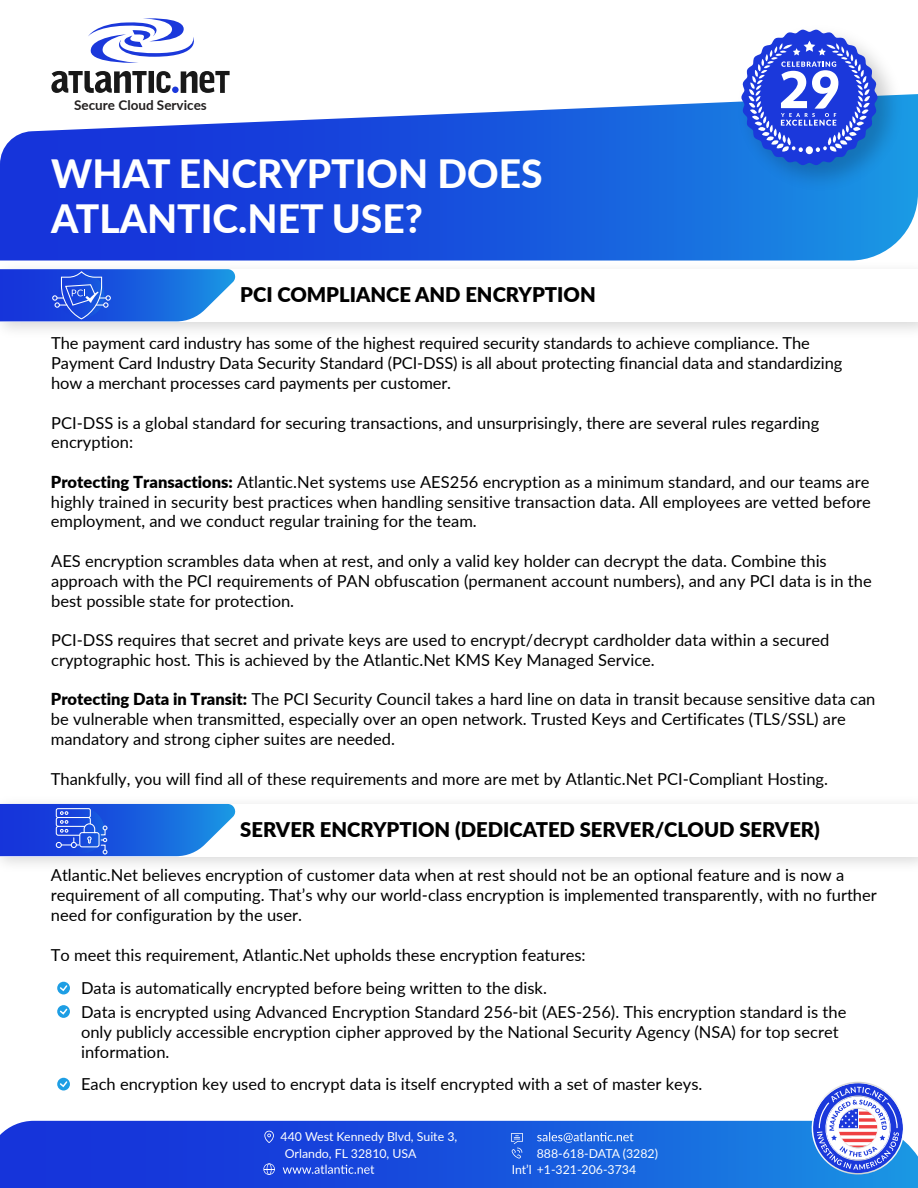
<style>
.page{position:relative;width:918px;height:1188px;background:#fff}
.page>*{position:absolute;margin:0;border:0;box-sizing:border-box;transform-origin:0 0}
.t1{font:800 39px/45px "Lato";color:#fff}
.t2{font:900 20.25px "Lato";color:#000}
.t3{font:16.5px/19.8px "Lato";color:#000}
.t4{font:700 13.5px "Lato";color:#221f1f}
.t5{font:12.3px/16.4px "Lato";color:#fff}
.s1{font-weight:900}
</style>
<div class="page">
<svg style="left:0;top:269px;width:236px;height:52px;background:#3169e0"></svg>
<svg style="left:0;top:804px;width:236px;height:52px;background:#3169e1"></svg>
<svg style="left:0;top:1121px;width:918px;height:67px;background:#1852dd"></svg>
<svg style="left:537px;top:1132px;width:96px;height:11px"></svg>
<svg style="left:283px;top:1165px;width:91px;height:9px"></svg>
<svg style="left:511px;top:1133px;width:12px;height:26px"></svg>
<svg style="left:264px;top:1131px;width:10px;height:12px"></svg>
<svg style="left:263px;top:1163px;width:12px;height:12px"></svg>
<svg style="left:806px;top:1081px;width:103px;height:98px"></svg>
<svg style="left:0;top:94px;width:918px;height:167px;background:#376ae1"></svg>
<svg style="left:157px;top:71px;width:14px;height:22px"></svg>
<svg style="left:51px;top:71px;width:96px;height:22px"></svg>
<div style="left:149px;top:71px;width:5px;height:22px;background:#181818"></div>
<svg style="left:181px;top:71px;width:49px;height:22px"></svg>
<svg style="left:88px;top:18px;width:106px;height:45px"></svg>
<div style="left:172px;top:87px;width:7px;height:6px;background:#1b38db;border-radius:50%"></div>
<svg style="left:57px;top:982px;width:13px;height:12px"></svg>
<svg style="left:58px;top:984px;width:11px;height:8px"></svg>
<svg style="left:57px;top:1005px;width:13px;height:13px"></svg>
<svg style="left:58px;top:1007px;width:11px;height:9px"></svg>
<svg style="left:57px;top:1078px;width:13px;height:13px"></svg>
<svg style="left:58px;top:1080px;width:11px;height:8px"></svg>
<img style="left:729px;top:29px;width:182px;height:171px">
<svg style="left:741px;top:30px;width:137px;height:135px"></svg>
<p class="t4" style="left:74px;top:96px;width:134px">Secure Cloud Services</p>
<h1 class="t1" style="left:51px;top:149px;width:493px">WHAT ENCRYPTION DOES<br>ATLANTIC.NET USE?</h1>
<p class="t2" style="left:240px;top:279px;width:357px">PCI COMPLIANCE AND ENCRYPTION</p>
<p class="t3" style="left:51px;top:333px;width:793px">The payment card industry has some of the highest required security standards to achieve compliance. The<br>Payment Card Industry Data Security Standard (PCI-DSS) is all about protecting financial data and standardizing how a merchant processes card payments per customer.</p>
<p class="t3" style="left:51px;top:412px;width:770px">PCI-DSS is a global standard for securing transactions, and unsurprisingly, there are several rules regarding encryption:</p>
<p class="t3" style="left:51px;top:471px;width:822px;text-align:justify"><span class="s1">Protecting Transactions:</span> Atlantic.Net systems use AES256 encryption as a minimum standard, and our teams are highly trained in security best practices when handling sensitive transaction data. All employees are vetted before employment, and we conduct regular training for the team.</p>
<p class="t3" style="left:51px;top:550px;width:822px">AES encryption scrambles data when at rest, and only a valid key holder can decrypt the data. Combine this approach with the PCI requirements of PAN obfuscation (permanent account numbers), and any PCI data is in the best possible state for protection.</p>
<p class="t3" style="left:51px;top:630px;width:780px">PCI-DSS requires that secret and private keys are used to encrypt/decrypt cardholder data within a secured cryptographic host. This is achieved by the Atlantic.Net KMS Key Managed Service.</p>
<p class="t3" style="left:51px;top:689px;width:826px"><span class="s1">Protecting Data in Transit:</span> The PCI Security Council takes a hard line on data in transit because sensitive data can be vulnerable when transmitted, especially over an open network. Trusted Keys and Certificates (TLS/SSL) are mandatory and strong cipher suites are needed.</p>
<p class="t3" style="left:51px;top:768px;width:779px">Thankfully, you will find all of these requirements and more are met by Atlantic.Net PCI-Compliant Hosting.</p>
<p class="t2" style="left:240px;top:814px;width:581px">SERVER ENCRYPTION (DEDICATED SERVER/CLOUD SERVER)</p>
<p class="t3" style="left:51px;top:865px;width:828px">Atlantic.Net believes encryption of customer data when at rest should not be an optional feature and is now a requirement of all computing. That’s why our world-class encryption is implemented transparently, with no further need for configuration by the user.</p>
<p class="t3" style="left:51px;top:944px;width:536px">To meet this requirement, Atlantic.Net upholds these encryption features:</p>
<p class="t3" style="left:81px;top:975px;width:767px;line-height:24px">Data is automatically encrypted before being written to the disk.<br>Data is encrypted using Advanced Encryption Standard 256-bit (AES-256). This encryption standard is the</p>
<p class="t3" style="left:81px;top:1021px;width:759px">only publicly accessible encryption cipher approved by the National Security Agency (NSA) for top secret information.</p>
<p class="t3" style="left:81px;top:1073px;width:623px">Each encryption key used to encrypt data is itself encrypted with a set of master keys.</p>
<p class="t5" style="left:285px;top:1128px;width:174px;text-indent:-4px">440 West Kennedy Blvd, Suite 3,<br>Orlando, FL 32810, USA</p>
<p class="t5" style="left:512px;top:1144px;width:148px;text-indent:25px">888-618-DATA (3282)<br>Int’l +1-321-206-3734</p>
</div>
